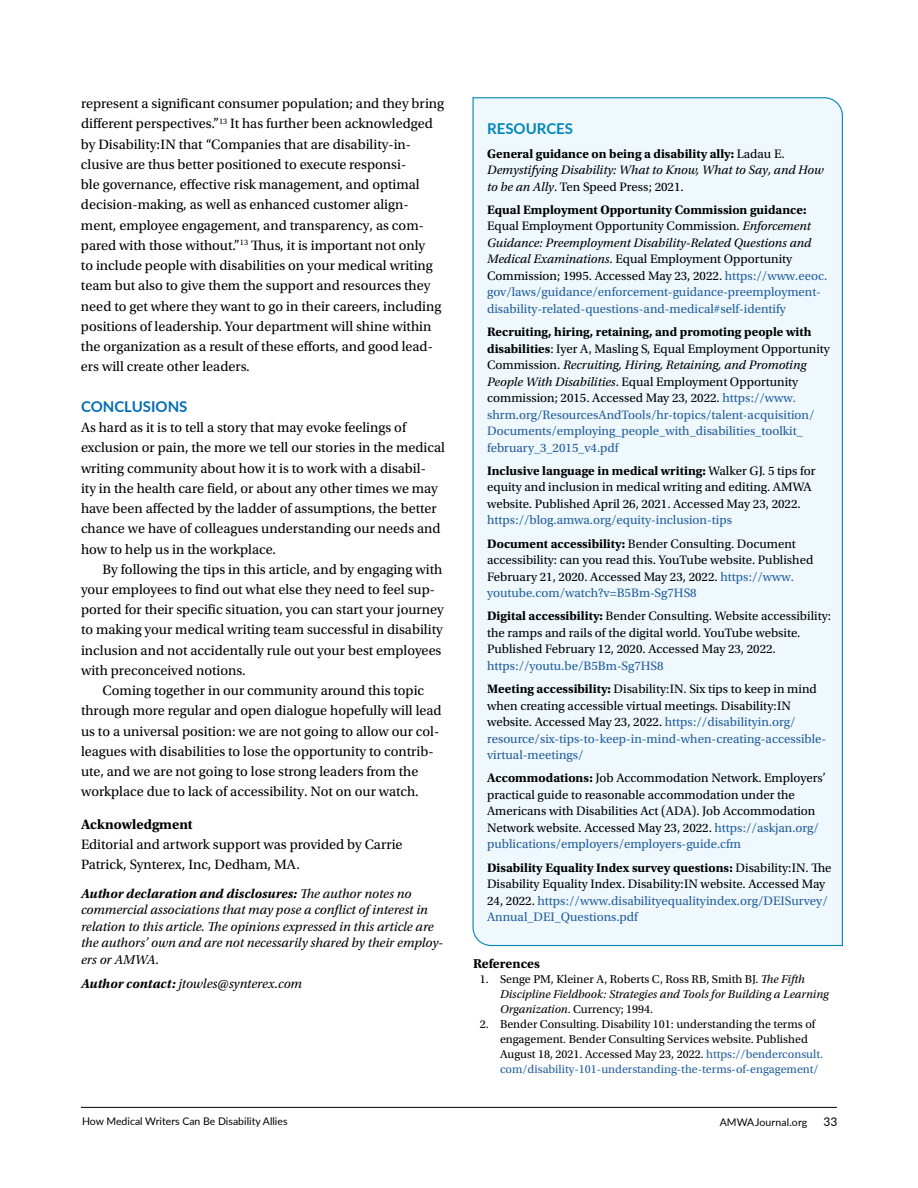
<style>
.page{position:relative;width:918px;height:1188px;background:#fff}
.page>*{position:absolute;margin:0;border:0;box-sizing:border-box;transform-origin:0 0}
.t1{font:700 15px "Lato";color:#006db8}
.t2{font:700 15px "Lato";color:#0087b7}
.t3{font:14.25px/20.2px "Utopia Std";color:#000}
.t4{font:700 14.25px "Utopia Std";color:#000}
.t5{font:italic 13.5px/16.5px "Utopia Std";color:#000}
.t6{font:700 13.5px "Utopia Std";color:#000}
.t7{font:12.9px/16.5px "Utopia Std";color:#215e9e}
.t8{font:12.9px/16.5px "Utopia Std";color:#000}
.t9{font:italic 12.9px/16.5px "Utopia Std";color:#000}
.t10{font:12px/15px "Utopia Std";color:#000}
.t11{font:italic 12px/15px "Utopia Std";color:#000}
.t12{font:12px "Lato";color:#000}
.t13{font:10.5px "Lato";color:#000}
.s1{font-weight:700}
.s2{font-weight:700;font-style:normal}
.s3{font-style:normal}
.s4{font-weight:700;color:#000}
.s5{color:#000}
.s6{font-style:italic;color:#000}
.s7{color:#215e9e}
</style>
<div class="page">
<hr style="left:81px;top:1107px;width:756px;height:1px;background:#000">
<div style="left:472px;top:97px;width:371px;height:850px;background:#eff8fd"></div>
<p class="t3" style="left:81px;top:94px;width:365px">represent a significant consumer population; and they bring different perspectives.”<sup>13</sup> It has further been acknowledged by Disability:IN that “Companies that are disability-in&shy;clusive are thus better positioned to execute responsi-<br>ble governance, effective risk management, and optimal decision-making, as well as enhanced customer align&shy;ment, employee engagement, and transparency, as com&shy;pared with those without.”<sup>13</sup> Thus, it is important not only<br>to include people with disabilities on your medical writing team but also to give them the support and resources they need to get where they want to go in their careers, including positions of leadership. Your department will shine within the organization as a result of these efforts, and good lead&shy;ers will create other leaders.</p>
<p class="t1" style="left:81px;top:395px;width:108px">CONCLUSIONS</p>
<p class="t3" style="left:81px;top:418px;width:365px">As hard as it is to tell a story that may evoke feelings of exclusion or pain, the more we tell our stories in the medical writing community about how it is to work with a disabil-<br>ity in the health care field, or about any other times we may have been affected by the ladder of assumptions, the better chance we have of colleagues understanding our needs and how to help us in the workplace.</p>
<p class="t3" style="left:81px;top:559px;width:364px;text-indent:22px">By following the tips in this article, and by engaging with your employees to find out what else they need to feel sup&shy;ported for their specific situation, you can start your journey to making your medical writing team successful in disability inclusion and not accidentally rule out your best employees with preconceived notions.</p>
<p class="t3" style="left:81px;top:681px;width:362px;text-indent:22px">Coming together in our community around this topic through more regular and open dialogue hopefully will lead us to a universal position: we are not going to allow our col&shy;leagues with disabilities to lose the opportunity to contrib&shy;ute, and we are not going to lose strong leaders from the workplace due to lack of accessibility. Not on our watch.</p>
<p class="t4" style="left:81px;top:816px;width:113px">Acknowledgment</p>
<p class="t3" style="left:81px;top:835px;width:323px">Editorial and artwork support was provided by Carrie<br>Patrick, Synterex, Inc, Dedham, MA.</p>
<p class="t5" style="left:81px;top:885px;width:364px"><span class="s1">Author declaration and disclosures:</span> The author notes no commercial associations that may pose a conflict of interest in relation to this article. The opinions expressed in this article are the authors’ own and are not necessarily shared by their employ&shy;ers or AMWA.</p>
<p class="t5" style="left:81px;top:976px;width:223px"><span class="s1">Author contact:</span> jtowles@synterex.com</p>
<p class="t2" style="left:487px;top:118px;width:88px">RESOURCES</p>
<p class="t9" style="left:487px;top:145px;width:338px"><span class="s2">General guidance on being a disability ally:</span> <span class="s3">Ladau E.<br></span>Demystifying Disability: What to Know, What to Say, and How to be an Ally<span class="s3">. Ten Speed Press; 2021.</span></p>
<p class="t7" style="left:487px;top:202px;width:342px"><span class="s4">Equal Employment Opportunity Commission guidance:<br></span><span class="s5">Equal Employment Opportunity Commission.</span> <span class="s6">Enforcement Guidance: Preemployment Disability-Related Questions and Medical Examinations</span><span class="s5">. Equal Employment Opportunity Commission; 1995. Accessed May 23, 2022.</span> https://www.eeoc. gov/laws/guidance/enforcement-guidance-preemployment&shy;disability-related-questions-and-medical#self-identify</p>
<p class="t7" style="left:487px;top:324px;width:344px"><span class="s4">Recruiting, hiring, retaining, and promoting people with disabilities</span><span class="s5">: Iyer A, Masling S, Equal Employment Opportunity Commission.</span> <span class="s6">Recruiting, Hiring, Retaining, and Promoting People With Disabilities</span><span class="s5">. Equal Employment Opportunity commission; 2015. Accessed May 23, 2022.</span> https://www. shrm.org/ResourcesAndTools/hr-topics/talent-acquisition/ Documents/employing_people_with_disabilities_toolkit_ february_3_2015_v4.pdf</p>
<p class="t8" style="left:487px;top:463px;width:330px"><span class="s1">Inclusive language in medical writing:</span> Walker GJ. 5 tips for equity and inclusion in medical writing and editing. AMWA website. Published April 26, 2021. Accessed May 23, 2022.</p>
<p class="t7" style="left:487px;top:509px;width:310px;line-height:23.2px">https://blog.amwa.org/equity-inclusion-tips<br><span class="s4">Document accessibility:</span> <span class="s5">Bender Consulting. Document</span></p>
<p class="t8" style="left:487px;top:552px;width:328px">accessibility: can you read this. YouTube website. Published<br>February 21, 2020. Accessed May 23, 2022. <span class="s7">https://www. youtube.com/watch?v=B5Bm-Sg7HS8</span></p>
<p class="t8" style="left:487px;top:608px;width:345px"><span class="s1">Digital accessibility:</span> Bender Consulting. Website accessibility: the ramps and rails of the digital world. YouTube website.<br>Published February 12, 2020. Accessed May 23, 2022.</p>
<p class="t8" style="left:487px;top:654px;width:331px;line-height:23.2px"><span class="s7">https://youtu.be/B5Bm-Sg7HS8<br></span><span class="s1">Meeting accessibility:</span> Disability:IN. Six tips to keep in mind</p>
<p class="t7" style="left:487px;top:697px;width:341px"><span class="s5">when creating accessible virtual meetings. Disability:IN website. Accessed May 23, 2022.</span> https://disabilityin.org/ resource/six-tips-to-keep-in-mind-when-creating-accessible&shy;virtual-meetings/</p>
<p class="t8" style="left:487px;top:770px;width:340px"><span class="s1">Accommodations:</span> Job Accommodation Network. Employers’ practical guide to reasonable accommodation under the Americans with Disabilities Act (ADA). Job Accommodation Network website. Accessed May 23, 2022. <span class="s7">https://askjan.org/ publications/employers/employers-guide.cfm</span></p>
<p class="t8" style="left:487px;top:859px;width:346px"><span class="s1">Disability Equality Index survey questions:</span> Disability:IN. The Disability Equality Index. Disability:IN website. Accessed May 24, 2022. <span class="s7">https://www.disabilityequalityindex.org/DEISurvey/ Annual_DEI_Questions.pdf</span></p>
<p class="t6" style="left:473px;top:956px;width:68px">References</p>
<p class="t11" style="left:500px;top:972px;width:330px;text-indent:-20px"><span class="s3">1. Senge PM, Kleiner A, Roberts C, Ross RB, Smith BJ.</span> The Fifth<br>Discipline Fieldbook: Strategies and Tools for Building a Learning<br>Organization<span class="s3">. Currency; 1994.</span></p>
<p class="t10" style="left:500px;top:1017px;width:324px;text-indent:-20px">2. Bender Consulting. Disability 101: understanding the terms of engagement. Bender Consulting Services website. Published August 18, 2021. Accessed May 23, 2022. <span class="s7">https://benderconsult. com/disability-101-understanding-the-terms-of-engagement/</span></p>
<p class="t13" style="left:82px;top:1114px;width:207px">How Medical Writers Can Be Disability Allies</p>
<p class="t13" style="left:720px;top:1114px;width:89px">AMWAJournal.org</p>
<p class="t12" style="left:823px;top:1113px;width:16px">33</p>
</div>
